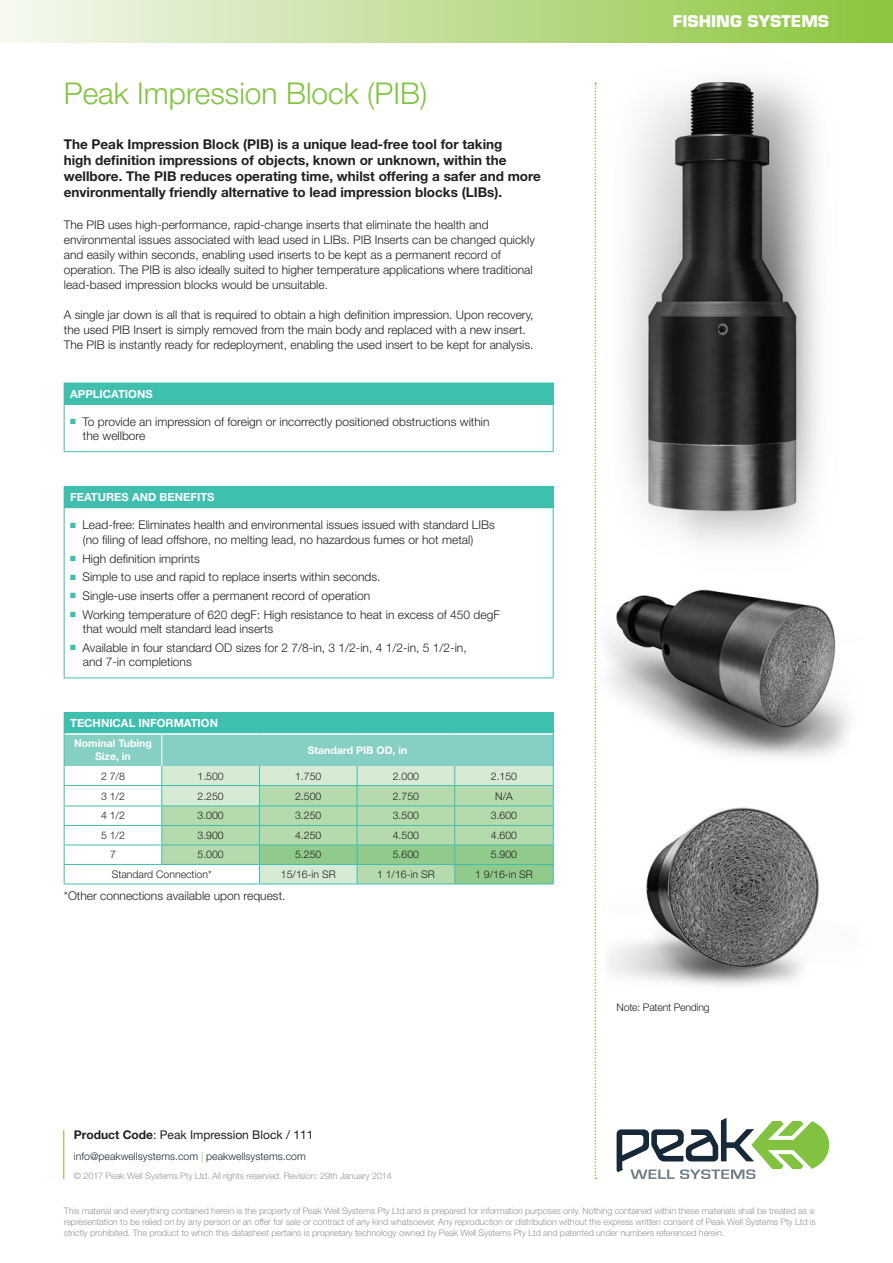
<style>
.page{position:relative;width:893px;height:1263px;background:#fff}
.page>*{position:absolute;margin:0;border:0;box-sizing:border-box;transform-origin:0 0}
.t1{font:300 30px "Helvetica Neue LT Std";color:#81c340}
.t2{font:700 15.75px "Eurostile LT Std";color:#fff}
.t3{font:700 13.5px/16.2px "Helvetica Neue LT Std";color:#231f20}
.t4{font:300 12px/15px "Helvetica Neue LT Std";color:#231f20}
.t5{font:12px "Helvetica Neue LT Std";color:#231f20}
.L2{font:700 11.25px "Helvetica Neue LT Std";color:#fff}
.L2-2{font:300 10.5px "Helvetica Neue LT Std";color:#231f20}
.t6{font:300 10.5px "Helvetica Neue LT Std";color:#172938}
.L2-3{font:700 10.5px/12.6px "Helvetica Neue LT Std";color:#fff;text-align:center}
.L2-4{font:300 10.5px "Helvetica Neue LT Std";letter-spacing:-.02em;color:#231f20}
.t7{font:300 9px/10.8px "Helvetica Neue LT Std";letter-spacing:-.01em;color:#939598}
.s1{color:#3fbfae}
.s2{font-weight:700}
.s3{color:#81c340}
</style>
<div class="page">
<img style="left:594px;top:561px;width:255px;height:205px">
<img style="left:609px;top:807px;width:210px;height:179px">
<img style="left:596px;top:79px;width:253px;height:499px">
<div style="left:0;top:0;width:893px;height:43px;background:linear-gradient(to right,#f6f8f2,#8cc43b)"></div>
<svg style="left:617px;top:1118px;width:212px;height:61px"></svg>
<svg style="left:595px;top:82px;width:1px;height:1097px"></svg>
<hr style="left:63px;top:1130px;width:1px;height:49px;background:#81c340">
<div style="left:64px;top:383px;width:489px;height:21px;background:#3fbfae"></div>
<hr style="left:64px;top:405px;width:1px;height:46px;background:#3fbfae">
<hr style="left:64px;top:451px;width:490px;height:1px;background:#3fbfae">
<hr style="left:553px;top:405px;width:1px;height:46px;background:#3fbfae">
<svg style="left:553px;top:383px;width:1px;height:21px"></svg>
<hr style="left:64px;top:404px;width:490px;height:1px;background:#3fbfae">
<div style="left:64px;top:486px;width:489px;height:22px;background:#3fbfae"></div>
<hr style="left:64px;top:508px;width:1px;height:169px;background:#3fbfae">
<hr style="left:64px;top:677px;width:490px;height:1px;background:#3fbfae">
<hr style="left:553px;top:508px;width:1px;height:169px;background:#3fbfae">
<hr style="left:64px;top:486px;width:490px;height:1px;background:#3fbfae">
<svg style="left:553px;top:487px;width:1px;height:20px"></svg>
<hr style="left:64px;top:507px;width:490px;height:1px;background:#3fbfae">
<hr style="left:64px;top:712px;width:98px;height:1px;background:#3fbfae">
<hr style="left:162px;top:712px;width:97px;height:1px;background:#3fbfae">
<hr style="left:259px;top:712px;width:98px;height:1px;background:#3fbfae">
<hr style="left:357px;top:712px;width:98px;height:1px;background:#3fbfae">
<hr style="left:455px;top:712px;width:99px;height:1px;background:#3fbfae">
<svg style="left:64px;top:713px;width:490px;height:171px;background:#a5dac0"></svg>
<p class="t1" style="left:64px;top:75px;width:365px">Peak Impression Block (PIB)</p>
<p class="t3" style="left:64px;top:136px;width:479px">The Peak Impression Block (PIB) is a unique lead-free tool for taking<br>high definition impressions of objects, known or unknown, within the wellbore. The PIB reduces operating time, whilst offering a safer and more environmentally friendly alternative to lead impression blocks (LIBs).</p>
<p class="t4" style="left:64px;top:217px;width:473px">The PIB uses high-performance, rapid-change inserts that eliminate the health and environmental issues associated with lead used in LIBs. PIB Inserts can be changed quickly and easily within seconds, enabling used inserts to be kept as a permanent record of operation. The PIB is also ideally suited to higher temperature applications where traditional lead-based impression blocks would be unsuitable.</p>
<p class="t4" style="left:64px;top:307px;width:471px">A single jar down is all that is required to obtain a high definition impression. Upon recovery, the used PIB Insert is simply removed from the main body and replaced with a new insert.<br>The PIB is instantly ready for redeployment, enabling the used insert to be kept for analysis.</p>
<p class="L2" style="left:70px;top:387px;width:84px">APPLICATIONS</p>
<p class="t4" style="left:83px;top:414px;width:408px;line-height:14.4px;text-indent:-13px"><span class="s1">■</span> To provide an impression of foreign or incorrectly positioned obstructions within the wellbore</p>
<p class="L2" style="left:70px;top:490px;width:146px">FEATURES AND BENEFITS</p>
<p class="t4" style="left:83px;top:518px;width:413px;line-height:14.4px;text-indent:-13px"><span class="s1">■</span> Lead-free: Eliminates health and environmental issues issued with standard LIBs (no filing of lead offshore, no melting lead, no hazardous fumes or hot metal)</p>
<p class="t4" style="left:70px;top:550px;width:131px"><span class="s1">■</span> High definition imprints</p>
<p class="t4" style="left:70px;top:569px;width:312px"><span class="s1">■</span> Simple to use and rapid to replace inserts within seconds.</p>
<p class="t4" style="left:70px;top:588px;width:302px"><span class="s1">■</span> Single-use inserts offer a permanent record of operation</p>
<p class="t4" style="left:83px;top:607px;width:418px;line-height:14.4px;text-indent:-13px"><span class="s1">■</span> Working temperature of 620 degF: High resistance to heat in excess of 450 degF that would melt standard lead inserts</p>
<p class="t4" style="left:83px;top:640px;width:385px;line-height:14.4px;text-indent:-13px"><span class="s1">■</span> Available in four standard OD sizes for 2 7/8-in, 3 1/2-in, 4 1/2-in, 5 1/2-in, and 7-in completions</p>
<p class="L2" style="left:70px;top:716px;width:149px">TECHNICAL INFORMATION</p>
<p class="L2-3" style="left:74px;top:737px;width:79px">Nominal Tubing<br>Size, in</p>
<p class="L2-3" style="left:308px;top:743px;width:101px">Standard PIB OD, in</p>
<p class="L2-2" style="left:101px;top:769px;width:25px">2 7/8</p>
<p class="L2-2" style="left:197px;top:769px;width:28px">1.500</p>
<p class="L2-2" style="left:295px;top:769px;width:28px">1.750</p>
<p class="L2-2" style="left:393px;top:769px;width:28px">2.000</p>
<p class="L2-2" style="left:491px;top:769px;width:28px">2.150</p>
<p class="L2-2" style="left:101px;top:789px;width:25px">3 1/2</p>
<p class="L2-2" style="left:197px;top:789px;width:28px">2.250</p>
<p class="L2-2" style="left:295px;top:789px;width:28px">2.500</p>
<p class="L2-2" style="left:393px;top:789px;width:28px">2.750</p>
<p class="L2-2" style="left:495px;top:789px;width:19px">N/A</p>
<p class="L2-2" style="left:101px;top:809px;width:25px">4 1/2</p>
<p class="L2-2" style="left:197px;top:809px;width:28px">3.000</p>
<p class="L2-2" style="left:295px;top:809px;width:28px">3.250</p>
<p class="L2-2" style="left:393px;top:809px;width:28px">3.500</p>
<p class="L2-2" style="left:491px;top:809px;width:28px">3.600</p>
<p class="L2-2" style="left:101px;top:829px;width:25px">5 1/2</p>
<p class="L2-2" style="left:197px;top:829px;width:28px">3.900</p>
<p class="L2-2" style="left:295px;top:829px;width:28px">4.250</p>
<p class="L2-2" style="left:393px;top:829px;width:28px">4.500</p>
<p class="L2-2" style="left:491px;top:829px;width:28px">4.600</p>
<p class="L2-2" style="left:110px;top:848px;width:7px">7</p>
<p class="L2-2" style="left:197px;top:848px;width:28px">5.000</p>
<p class="L2-2" style="left:295px;top:848px;width:28px">5.250</p>
<p class="L2-2" style="left:393px;top:848px;width:28px">5.600</p>
<p class="L2-2" style="left:491px;top:848px;width:28px">5.900</p>
<p class="L2-2" style="left:112px;top:868px;width:101px">Standard Connection*</p>
<p class="L2-2" style="left:281px;top:868px;width:56px">15/16-in SR</p>
<p class="L2-2" style="left:377px;top:868px;width:59px">1 1/16-in SR</p>
<p class="L2-2" style="left:475px;top:868px;width:59px">1 9/16-in SR</p>
<p class="t4" style="left:64px;top:888px;width:223px">*Other connections available upon request.</p>
<p class="t5" style="left:74px;top:1127px;width:241px"><span class="s2">Product Code</span>: Peak Impression Block / 111</p>
<p class="t6" style="left:74px;top:1149px;width:233px">info@peakwellsystems.com <span class="s3">|</span> peakwellsystems.com</p>
<p class="t7" style="left:74px;top:1170px;width:319px">© 2017 Peak Well Systems Pty Ltd. All rights reserved. Revision: 29th January 2014</p>
<p class="t2" style="left:673px;top:12px;width:158px">FISHING SYSTEMS</p>
<p class="L2-4" style="left:617px;top:1001px;width:95px">Note: Patent Pending</p>
<p class="t7" style="left:64px;top:1205px;width:753px">This material and everything contained herein is the property of Peak Well Systems Pty Ltd and is prepared for information purposes only. Nothing contained within these materials shall be treated as a representation to be relied on by any person or an offer for sale or contract of any kind whatsoever. Any reproduction or distribution without the express written consent of Peak Well Systems Pty Ltd is strictly prohibited. The product to which this datasheet pertains is proprietary technology owned by Peak Well Systems Pty Ltd and patented under numbers referenced herein.</p>
</div>
